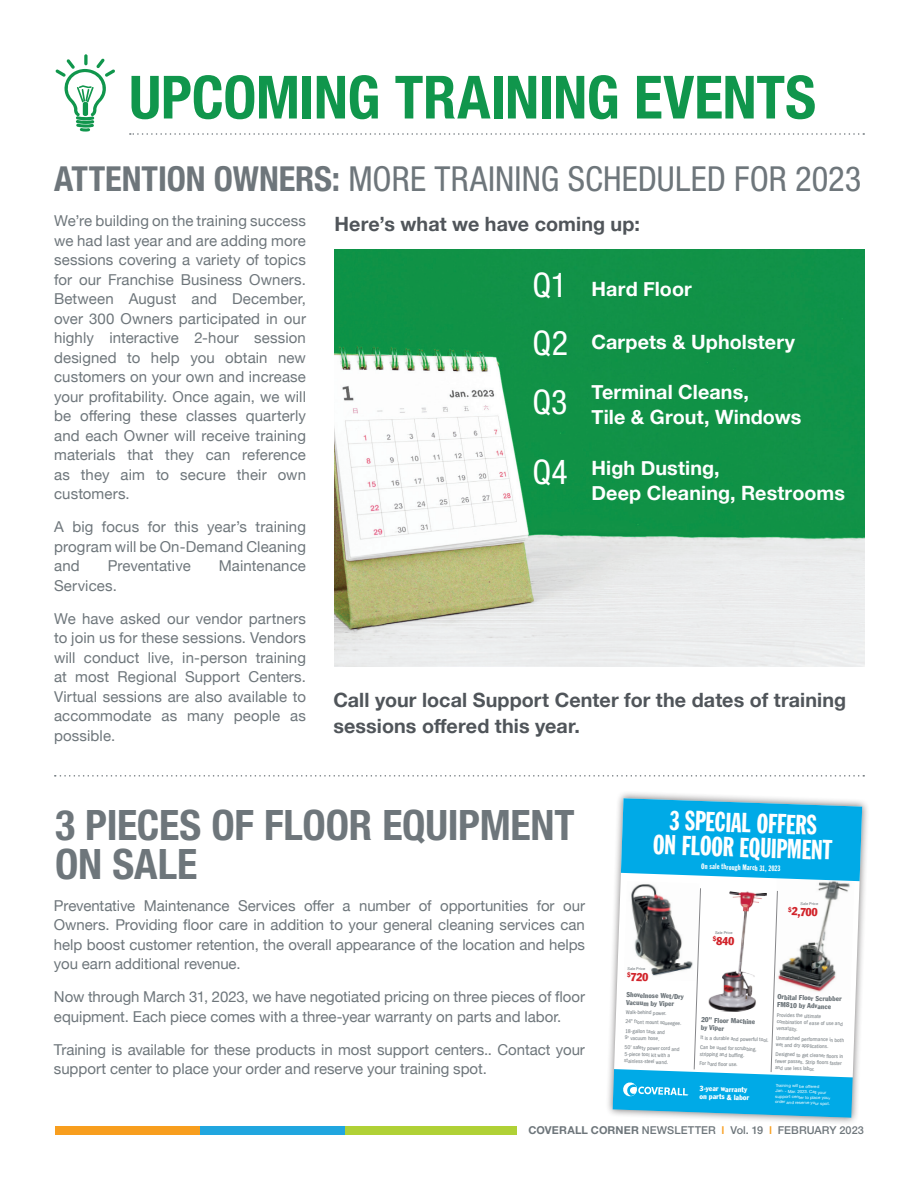
<style>
.page{position:relative;width:918px;height:1188px;background:#fff}
.page>*{position:absolute;margin:0;border:0;box-sizing:border-box;transform-origin:0 0}
.t1{font:700 condensed 59.7px "Helvetica Neue LT Pro";letter-spacing:-.005em;color:#10964c}
.t2{font:700 condensed 42px/39px "Helvetica Neue LT Pro";letter-spacing:-.005em;color:#6e767b}
.t3{font:condensed 34.5px "Helvetica Neue LT Pro";letter-spacing:.005em;color:#6e767b}
.t4{font:27.15px/24.5px "Franklin Gothic Extra Cond";color:#fff;text-align:center}
.t5{font:700 19.65px/25.7px "Helvetica Neue";letter-spacing:.005em;color:#fff}
.t6{font:700 19.65px/25.7px "Helvetica Neue";letter-spacing:.005em;color:#50555a}
.t7{font:15px/19.5px "Helvetica Neue";color:#6e767b;text-align:justify}
.t8{font:condensed 11.4px "Franklin Gothic";color:#d1232a}
.t9{font:500 10.95px "Helvetica Neue LT Pro";letter-spacing:.01em;color:#6e767b}
.t10{font:7.8px "Franklin Gothic Extra Cond";color:#fff}
.t11{font:condensed 7.5px/7.8px "Franklin Gothic";color:#fff}
.t12{font:condensed 7.05px/7.8px "Franklin Gothic";color:#6e767b}
.t13{font:condensed 5.7px/6.8px "Franklin Gothic";color:#6e767b}
.t14{font:4.35px/5.6px "Helvetica Neue LT Pro";color:#fff}
.t15{font:3.9px "Helvetica Neue LT Pro";color:#6e767b}
.s1{font-weight:700}
.s2{font-family:"Helvetica Neue LT Pro";font-weight:400;font-stretch:condensed;font-size:34.05px}
.s3{color:#f89e1e}
</style>
<div class="page">
<div style="left:345px;top:1127px;width:171px;height:8px;background:#b0d136"></div>
<div style="left:200px;top:1127px;width:145px;height:8px;background:#21a6df"></div>
<div style="left:55px;top:1127px;width:145px;height:8px;background:#f89e1e"></div>
<svg style="left:55px;top:775px;width:809px;height:2px"></svg>
<svg style="left:55px;top:54px;width:60px;height:78px"></svg>
<svg style="left:130px;top:133px;width:734px;height:2px"></svg>
<img style="left:335px;top:250px;width:530px;height:417px">
<div style="left:605px;top:791px;width:265px;height:334px;background:#231f20;opacity:.59"></div>
<img style="left:773px;top:881px;width:81px;height:7px">
<svg style="left:621px;top:798px;width:241px;height:83px"></svg>
<img style="left:624px;top:881px;width:75px;height:7px">
<svg style="left:613px;top:888px;width:249px;height:230px"></svg>
<h1 class="t1" style="left:129px;top:61px;width:689px">UPCOMING TRAINING EVENTS</h1>
<h3 class="t3" style="left:54px;top:159px;width:809px"><span class="s1">ATTENTION OWNERS:</span> MORE TRAINING SCHEDULED FOR 2023</h3>
<p class="t7" style="left:54px;top:212px;width:253px">We’re building on the training success we had last year and are adding more sessions covering a variety of topics for our Franchise Business Owners.<br>Between August and December, over 300 Owners participated in our highly interactive 2-hour session designed to help you obtain new customers on your own and increase your profitability. Once again, we will be offering these classes quarterly and each Owner will receive training materials that they can reference as they aim to secure their own customers.</p>
<p class="t7" style="left:54px;top:518px;width:253px">A big focus for this year’s training program will be On-Demand Cleaning and</p>
<h3 class="t6" style="left:335px;top:211px;width:307px">Here’s what we have coming up:</h3>
<h3 class="t5" style="left:533px;top:277px;width:161px"><span class="s2">Q1</span> Hard Floor</h3>
<h3 class="t5" style="left:533px;top:329px;width:264px"><span class="s2">Q2</span> Carpets &amp; Upholstery</h3>
<h3 class="t5" style="left:592px;top:379px;width:211px;text-indent:-59px"><span class="s2">Q3</span> Terminal Cleans,<br>Tile &amp; Grout, Windows</h3>
<h3 class="t5" style="left:592px;top:455px;width:255px;text-indent:-59px"><span class="s2">Q4</span> High Dusting,<br>Deep Cleaning, Restrooms</h3>
<p class="t7" style="left:108px;top:557px;width:85px">Preventative</p>
<p class="t7" style="left:219px;top:557px;width:89px">Maintenance</p>
<p class="t7" style="left:54px;top:576px;width:64px">Services.</p>
<p class="t7" style="left:54px;top:609px;width:253px">We have asked our vendor partners to join us for these sessions. Vendors will conduct live, in-person training at most Regional Support Centers.<br>Virtual sessions are also available to accommodate as many people as possible.</p>
<h3 class="t6" style="left:333px;top:688px;width:514px">Call your local Support Center for the dates of training sessions offered this year.</h3>
<h2 class="t2" style="left:55px;top:805px;width:521px">3 PIECES OF FLOOR EQUIPMENT<br>ON SALE</h2>
<p class="t7" style="left:54px;top:897px;width:533px">Preventative Maintenance Services offer a number of opportunities for our Owners. Providing floor care in addition to your general cleaning services can help boost customer retention, the overall appearance of the location and helps you earn additional revenue.</p>
<p class="t7" style="left:54px;top:988px;width:533px">Now through March 31, 2023, we have negotiated pricing on three pieces of floor equipment. Each piece comes with a three-year warranty on parts and labor.</p>
<p class="t7" style="left:54px;top:1041px;width:533px">Training is available for these products in most support centers.. Contact your support center to place your order and reserve your training spot.</p>
<h3 class="t4" style="left:654px;top:808px;width:181px;rotate:2deg">3 SPECIAL OFFERS<br>ON FLOOR EQUIPMENT</h3>
<p class="t10" style="left:702px;top:862px;width:81px;rotate:2deg">On sale through March 31, 2023</p>
<p class="t15" style="left:628px;top:966px;width:19px;rotate:2deg">Sale Price</p>
<p class="t8" style="left:628px;top:970px;width:22px;rotate:2deg"><sup>$</sup>720</p>
<p class="t12" style="left:627px;top:991px;width:59px;rotate:2deg">Shovelnose Wet/Dry<br>Vacuum by Viper</p>
<p class="t13" style="left:626px;top:1007px;width:57px;line-height:9.6px;rotate:2deg">Walk-behind power.<br>24" front mount squeegee.<br>18-gallon tank and</p>
<p class="t13" style="left:625px;top:1033px;width:56px;line-height:9.6px;rotate:2deg">9' vacuum hose.<br>50' safety power cord and</p>
<p class="t13" style="left:625px;top:1050px;width:47px;rotate:2deg">5-piece tool kit with a stainless-steel wand.</p>
<p class="t15" style="left:715px;top:930px;width:19px;rotate:2deg">Sale Price</p>
<p class="t8" style="left:713px;top:934px;width:23px;rotate:2deg"><sup>$</sup>840</p>
<p class="t15" style="left:801px;top:901px;width:19px;rotate:2deg">Sale Price</p>
<p class="t8" style="left:788px;top:904px;width:31px;rotate:2deg"><sup>$</sup>2,700</p>
<p class="t12" style="left:778px;top:993px;width:66px;rotate:2deg">Orbital Floor Scrubber<br>FM810 by Advance</p>
<p class="t13" style="left:777px;top:1011px;width:68px;rotate:2deg">Provides the ultimate combination of ease of use and versatility.</p>
<p class="t13" style="left:776px;top:1034px;width:70px;rotate:2deg">Unmatched performance in both wet and dry applications.</p>
<p class="t13" style="left:776px;top:1051px;width:69px;rotate:2deg">Designed to get cleaner fl oors in fewer passes. Strip fl oors faster and use less labor.</p>
<p class="t12" style="left:701px;top:1016px;width:55px;rotate:2deg">20" Floor Machine by Viper</p>
<p class="t13" style="left:701px;top:1033px;width:70px;line-height:9.6px;rotate:2deg">It is a durable and powerful tool.<br>Can be used for scrubbing,</p>
<p class="t13" style="left:700px;top:1049px;width:46px;line-height:9.6px;rotate:2deg">stripping and buffi ng.<br>For hard fl oor use.</p>
<p class="t11" style="left:700px;top:1084px;width:51px;rotate:2deg">3-year warranty on parts &amp; labor</p>
<p class="t14" style="left:776px;top:1082px;width:56px;rotate:2deg">Training will be offered<br>Jan. - Mar. 2023. Call your support center to place your order and reserve your spot.</p>
<p class="t9" style="left:528px;top:1124px;width:337px"><span class="s1">COVERALL CORNER</span> NEWSLETTER <span class="s3">I</span> Vol. 19 <span class="s3">I</span> FEBRUARY 2023</p>
</div>
